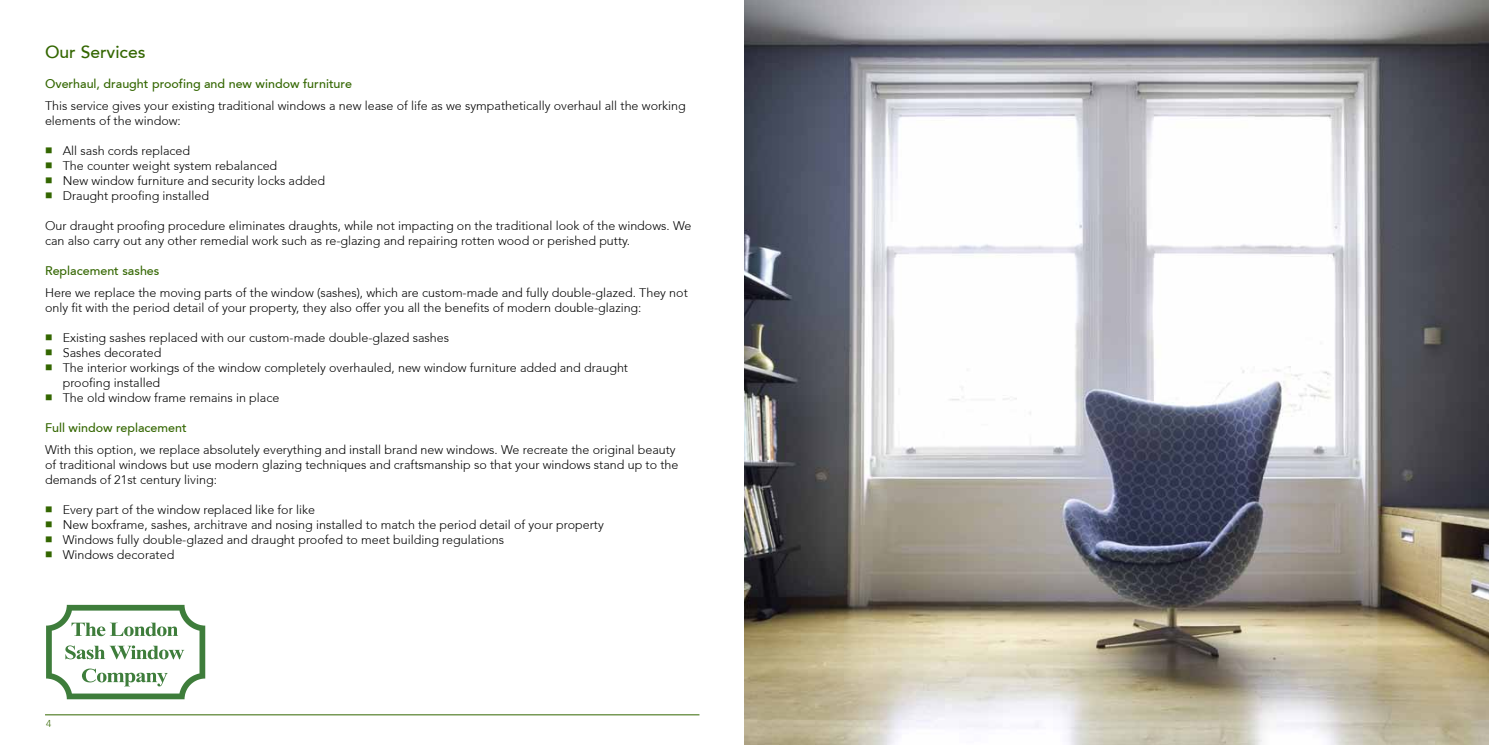
<style>
.page{position:relative;width:1489px;height:745px;background:#fff}
.page>*{position:absolute;margin:0;border:0;box-sizing:border-box;transform-origin:0 0}
.t1{font:500 17.5px "Avenir 65";color:#360}
.t2{font:300 12.5px/15px "Avenir 35";color:#000}
.t3{font:500 12.5px "Avenir 65";color:#360}
.t4{font:300 10px "Avenir 35";color:#360}
.s1{color:#360}
</style>
<div class="page">
<img style="left:744px;top:0;width:744px;height:744px">
<hr style="left:45px;top:714px;width:654px;height:1px;background:#360">
<svg style="left:46px;top:604px;width:159px;height:94px"></svg>
<h1 class="t1" style="left:45px;top:41px;width:102px">Our Services</h1>
<p class="t3" style="left:45px;top:76px;width:308px">Overhaul, draught proofing and new window furniture</p>
<p class="t2" style="left:45px;top:98px;width:642px">This service gives your existing traditional windows a new lease of life as we sympathetically overhaul all the working elements of the window:</p>
<p class="t2" style="left:45px;top:143px;width:147px"><span class="s1">■</span> All sash cords replaced</p>
<p class="t2" style="left:45px;top:158px;width:234px"><span class="s1">■</span> The counter weight system rebalanced</p>
<p class="t2" style="left:45px;top:173px;width:281px"><span class="s1">■</span> New window furniture and security locks added</p>
<p class="t2" style="left:45px;top:188px;width:166px"><span class="s1">■</span> Draught proofing installed</p>
<p class="t2" style="left:45px;top:218px;width:648px">Our draught proofing procedure eliminates draughts, while not impacting on the traditional look of the windows. We can also carry out any other remedial work such as re-glazing and repairing rotten wood or perished putty.</p>
<p class="t3" style="left:45px;top:263px;width:116px">Replacement sashes</p>
<p class="t2" style="left:45px;top:285px;width:644px">Here we replace the moving parts of the window (sashes), which are custom-made and fully double-glazed. They not only fit with the period detail of your property, they also offer you all the benefits of modern double-glazing:</p>
<p class="t2" style="left:45px;top:330px;width:405px"><span class="s1">■</span> Existing sashes replaced with our custom-made double-glazed sashes</p>
<p class="t2" style="left:45px;top:345px;width:118px"><span class="s1">■</span> Sashes decorated</p>
<p class="t2" style="left:63px;top:360px;width:567px;text-indent:-18px"><span class="s1">■</span> The interior workings of the window completely overhauled, new window furniture added and draught proofing installed</p>
<p class="t2" style="left:45px;top:390px;width:236px"><span class="s1">■</span> The old window frame remains in place</p>
<p class="t3" style="left:45px;top:420px;width:143px">Full window replacement</p>
<p class="t2" style="left:45px;top:442px;width:635px">With this option, we replace absolutely everything and install brand new windows. We recreate the original beauty of traditional windows but use modern glazing techniques and craftsmanship so that your windows stand up to the demands of 21st century living:</p>
<p class="t2" style="left:45px;top:502px;width:271px"><span class="s1">■</span> Every part of the window replaced like for like</p>
<p class="t2" style="left:45px;top:517px;width:560px"><span class="s1">■</span> New boxframe, sashes, architrave and nosing installed to match the period detail of your property</p>
<p class="t2" style="left:45px;top:532px;width:460px"><span class="s1">■</span> Windows fully double-glazed and draught proofed to meet building regulations</p>
<p class="t2" style="left:45px;top:547px;width:131px"><span class="s1">■</span> Windows decorated</p>
<p class="t4" style="left:46px;top:717px;width:7px">4</p>
</div>
